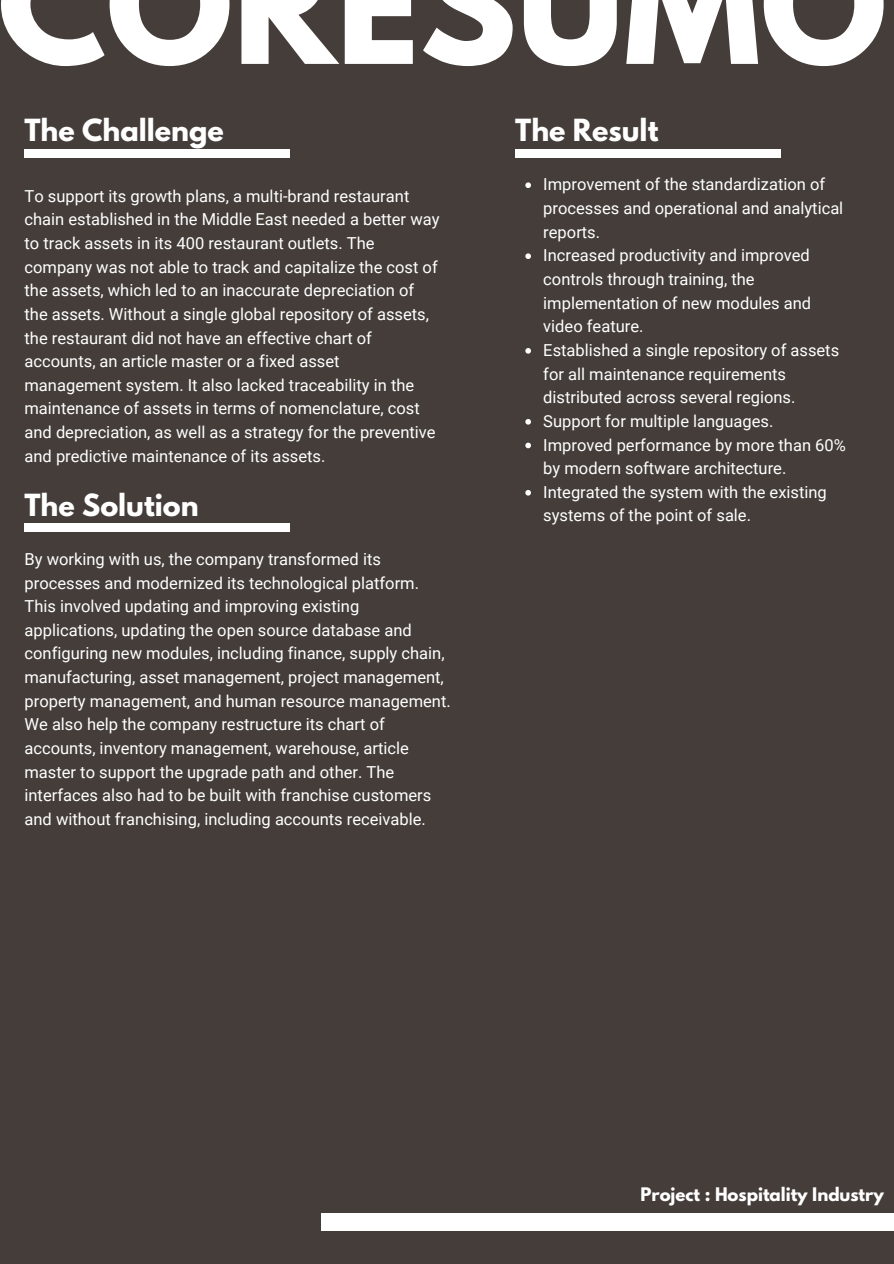
<style>
.page{position:relative;width:894px;height:1264px;background:#fff}
.page>*{position:absolute;margin:0;border:0;box-sizing:border-box;transform-origin:0 0}
.t1{font:700 144.15px "League Spartan";color:#fff}
.t2{font:700 27px "League Spartan";color:#fff}
.t3{font:16.5px/23.7px "Roboto";color:#fff}
.t4{font:700 16.5px "League Spartan";color:#fff}
</style>
<div class="page">
<div style="left:0;top:0;width:893px;height:1263px;background:#443d39"></div>
<div style="left:320px;top:1212px;width:573px;height:18px;background:#fff"></div>
<div style="left:24px;top:149px;width:266px;height:9px;background:#fff"></div>
<div style="left:24px;top:524px;width:266px;height:8px;background:#fff"></div>
<div style="left:515px;top:149px;width:266px;height:9px;background:#fff"></div>
<svg style="left:525px;top:182px;width:6px;height:6px"></svg>
<svg style="left:525px;top:253px;width:6px;height:6px"></svg>
<svg style="left:525px;top:348px;width:6px;height:5px"></svg>
<svg style="left:525px;top:419px;width:6px;height:5px"></svg>
<svg style="left:525px;top:442px;width:6px;height:6px"></svg>
<svg style="left:525px;top:490px;width:6px;height:5px"></svg>
<h1 class="t1" style="left:-2px;top:-107px;width:890px">CORESUMO</h1>
<h2 class="t2" style="left:24px;top:109px;width:201px">The Challenge</h2>
<p class="t3" style="left:24px;top:183px;width:416px">To support its growth plans, a multi-brand restaurant chain established in the Middle East needed a better way to track assets in its 400 restaurant outlets. The company was not able to track and capitalize the cost of the assets, which led to an inaccurate depreciation of the assets. Without a single global repository of assets, the restaurant did not have an effective chart of accounts, an article master or a fixed asset management system. It also lacked traceability in the maintenance of assets in terms of nomenclature, cost and depreciation, as well as a strategy for the preventive and predictive maintenance of its assets.</p>
<h2 class="t2" style="left:24px;top:483px;width:175px">The Solution</h2>
<p class="t3" style="left:24px;top:546px;width:427px">By working with us, the company transformed its processes and modernized its technological platform.<br>This involved updating and improving existing applications, updating the open source database and configuring new modules, including finance, supply chain, manufacturing, asset management, project management, property management, and human resource management.<br>We also help the company restructure its chart of accounts, inventory management, warehouse, article master to support the upgrade path and other. The interfaces also had to be built with franchise customers and without franchising, including accounts receivable.</p>
<h2 class="t2" style="left:515px;top:109px;width:145px">The Result</h2>
<p class="t3" style="left:543px;top:172px;width:304px">Improvement of the standardization of processes and operational and analytical reports.<br>Increased productivity and improved controls through training, the implementation of new modules and video feature.<br>Established a single repository of assets for all maintenance requirements distributed across several regions.<br>Support for multiple languages.<br>Improved performance by more than 60% by modern software architecture.<br>Integrated the system with the existing systems of the point of sale.</p>
<p class="t4" style="left:640px;top:1181px;width:245px">Project : Hospitality Industry</p>
</div>
